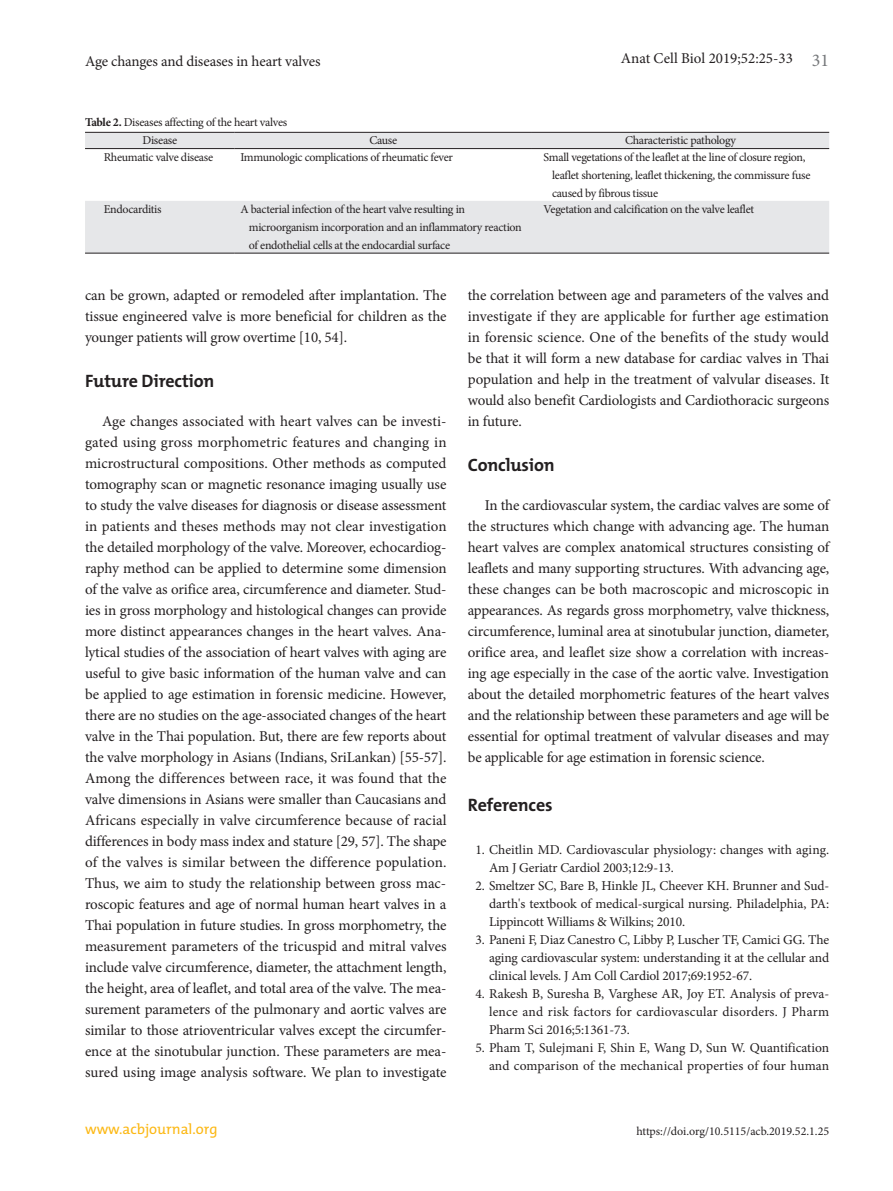
<style>
.page{position:relative;width:893px;height:1191px;background:#fff}
.page>*{position:absolute;margin:0;border:0;box-sizing:border-box;transform-origin:0 0}
.t1{font:700 18px "The Mix";letter-spacing:-.01em;color:#231f20}
.t2{font:15px/21px "Minion Pro";letter-spacing:-.01em;color:#231f20;text-align:justify}
.t3{font:14.7px "The Mix";color:#fcb814}
.t4{font:13.5px/18px "Minion Pro";letter-spacing:-.005em;color:#231f20;text-align:justify}
.t5{font:12px/18px "Minion Pro";letter-spacing:-.025em;color:#231f20}
.t6{font:12px "Minion Pro";color:#231f20}
.s1{font-weight:700}
.s2{font-size:18px;color:#76787b}
</style>
<div class="page">
<svg style="left:85px;top:133px;width:744px;height:120px;fill:#e6e7e9"></svg>
<hr style="left:85px;top:132px;width:150px;height:1px;background:#231f20">
<hr style="left:235px;top:132px;width:297px;height:1px;background:#231f20">
<hr style="left:532px;top:132px;width:297px;height:1px;background:#231f20">
<hr style="left:85px;top:148px;width:150px;height:1px;background:#231f20">
<hr style="left:235px;top:148px;width:297px;height:1px;background:#231f20">
<hr style="left:532px;top:148px;width:297px;height:1px;background:#231f20">
<hr style="left:85px;top:253px;width:150px;height:1px;background:#231f20">
<hr style="left:235px;top:253px;width:297px;height:1px;background:#231f20">
<hr style="left:532px;top:253px;width:297px;height:1px;background:#231f20">
<p class="t2" style="left:85px;top:50px;width:237px">Age changes and diseases in heart valves</p>
<p class="t5" style="left:143px;top:112px;width:146px;line-height:18.8px;text-indent:-57px"><span class="s1">Table 2.</span> Diseases affecting of the heart valves<br>Disease</p>
<p class="t2" style="left:621px;top:48px;width:210px">Anat Cell Biol 2019;52:25-33 <span class="s2">31</span></p>
<p class="t5" style="left:369px;top:132px;width:29px">Cause</p>
<p class="t5" style="left:625px;top:132px;width:113px">Characteristic pathology</p>
<p class="t5" style="left:104px;top:148px;width:111px">Rheumatic valve disease</p>
<p class="t5" style="left:240px;top:148px;width:214px">Immunologic complications of rheumatic fever</p>
<p class="t5" style="left:552px;top:148px;width:260px;text-indent:-9px">Small vegetations of the leaflet at the line of closure region, leaflet shortening, leaflet thickening, the commissure fuse caused by fibrous tissue</p>
<p class="t5" style="left:104px;top:200px;width:59px">Endocarditis</p>
<p class="t5" style="left:249px;top:200px;width:274px;text-indent:-9px">A bacterial infection of the heart valve resulting in microorganism incorporation and an inflammatory reaction of endothelial cells at the endocardial surface</p>
<p class="t5" style="left:544px;top:200px;width:212px">Vegetation and calcification on the valve leaflet</p>
<p class="t2" style="left:85px;top:285px;width:363px">can be grown, adapted or remodeled after implantation. The tissue engineered valve is more beneficial for children as the younger patients will grow overtime [10, 54].</p>
<p class="t1" style="left:85px;top:365px;width:131px">Future Direction</p>
<p class="t2" style="left:85px;top:411px;width:363px;text-indent:17px">Age changes associated with heart valves can be investi&shy;gated using gross morphometric features and changing in microstructural compositions. Other methods as computed tomography scan or magnetic resonance imaging usually use to study the valve diseases for diagnosis or disease assessment in patients and theses methods may not clear investigation the detailed morphology of the valve. Moreover, echocardiog&shy;raphy method can be applied to determine some dimension of the valve as orifice area, circumference and diameter. Stud&shy;ies in gross morphology and histological changes can provide more distinct appearances changes in the heart valves. Ana&shy;lytical studies of the association of heart valves with aging are useful to give basic information of the human valve and can be applied to age estimation in forensic medicine. However, there are no studies on the age-associated changes of the heart valve in the Thai population. But, there are few reports about the valve morphology in Asians (Indians, SriLankan) [55-57].<br>Among the differences between race, it was found that the valve dimensions in Asians were smaller than Caucasians and Africans especially in valve circumference because of racial differences in body mass index and stature [29, 57]. The shape of the valves is similar between the difference population.<br>Thus, we aim to study the relationship between gross mac&shy;roscopic features and age of normal human heart valves in a Thai population in future studies. In gross morphometry, the measurement parameters of the tricuspid and mitral valves include valve circumference, diameter, the attachment length, the height, area of leaflet, and total area of the valve. The mea&shy;surement parameters of the pulmonary and aortic valves are similar to those atrioventricular valves except the circumfer&shy;ence at the sinotubular junction. These parameters are mea&shy;sured using image analysis software. We plan to investigate</p>
<p class="t3" style="left:85px;top:1117px;width:134px">www.acbjournal.org</p>
<p class="t2" style="left:468px;top:285px;width:363px">the correlation between age and parameters of the valves and investigate if they are applicable for further age estimation in forensic science. One of the benefits of the study would be that it will form a new database for cardiac valves in Thai population and help in the treatment of valvular diseases. It would also benefit Cardiologists and Cardiothoracic surgeons in future.</p>
<p class="t1" style="left:468px;top:449px;width:88px">Conclusion</p>
<p class="t2" style="left:468px;top:495px;width:363px;text-indent:17px">In the cardiovascular system, the cardiac valves are some of the structures which change with advancing age. The human heart valves are complex anatomical structures consisting of leaflets and many supporting structures. With advancing age, these changes can be both macroscopic and microscopic in appearances. As regards gross morphometry, valve thickness, circumference, luminal area at sinotubular junction, diameter, orifice area, and leaflet size show a correlation with increas&shy;ing age especially in the case of the aortic valve. Investigation about the detailed morphometric features of the heart valves and the relationship between these parameters and age will be essential for optimal treatment of valvular diseases and may be applicable for age estimation in forensic science.</p>
<p class="t1" style="left:468px;top:790px;width:86px">References</p>
<p class="t4" style="left:489px;top:840px;width:342px;text-indent:-14px">1. Cheitlin MD. Cardiovascular physiology: changes with aging.<br>Am J Geriatr Cardiol 2003;12:9-13.</p>
<p class="t4" style="left:489px;top:876px;width:342px;text-indent:-14px">2. Smeltzer SC, Bare B, Hinkle JL, Cheever KH. Brunner and Sud&shy;darth's textbook of medical-surgical nursing. Philadelphia, PA:<br>Lippincott Williams &amp; Wilkins; 2010.</p>
<p class="t4" style="left:489px;top:930px;width:342px;text-indent:-14px">3. Paneni F, Diaz Canestro C, Libby P, Luscher TF, Camici GG. The aging cardiovascular system: understanding it at the cellular and clinical levels. J Am Coll Cardiol 2017;69:1952-67.</p>
<p class="t4" style="left:489px;top:984px;width:342px;text-indent:-14px">4. Rakesh B, Suresha B, Varghese AR, Joy ET. Analysis of preva&shy;lence and risk factors for cardiovascular disorders. J Pharm Pharm Sci 2016;5:1361-73.</p>
<p class="t4" style="left:475px;top:1038px;width:355px;text-align:right">5. Pham T, Sulejmani F, Shin E, Wang D, Sun W. Quantification and comparison of the mechanical properties of four human</p>
<p class="t6" style="left:636px;top:1123px;width:194px">https://doi.org/10.5115/acb.2019.52.1.25</p>
</div>
